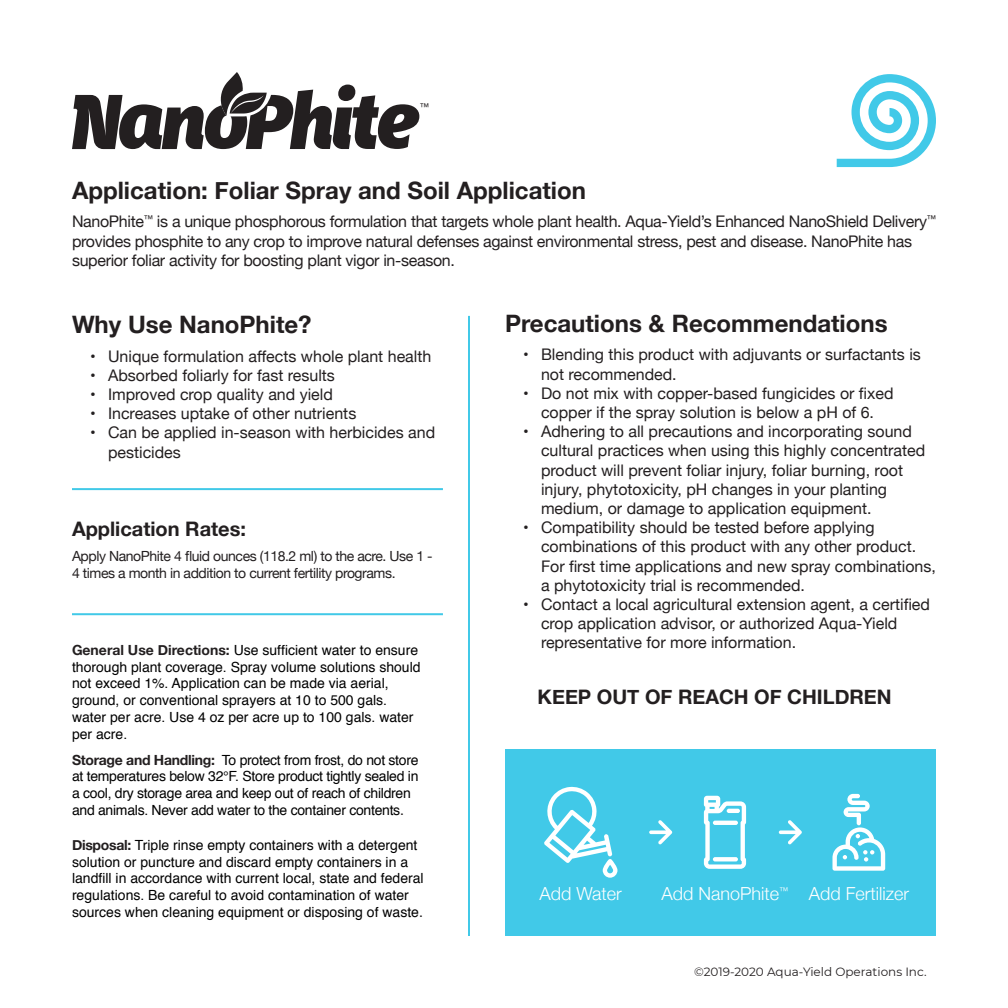
<style>
.page{position:relative;width:1008px;height:1008px;background:#fff}
.page>*{position:absolute;margin:0;border:0;box-sizing:border-box;transform-origin:0 0}
.t1{font:700 24px "Helvetica Neue";color:#231f20}
.t2{font:700 20px "Helvetica Neue";color:#231f20}
.t3{font:300 18px "Helvetica Neue";color:#fff}
.Basic{font:16px/19.2px "Helvetica Neue";color:#231f20}
.Basic-2{font:16px/19.2px "Helvetica Neue";letter-spacing:-.02em;color:#231f20}
.Basic-3{font:14px/16.8px "Helvetica";color:#000}
.Basic-4{font:14px/16.8px "Helvetica";letter-spacing:-.02em;color:#000}
.Basic-5{font:14px/16.8px "Helvetica Neue";letter-spacing:-.03em;color:#231f20}
.t4{font:12px "Montserrat";color:#231f20}
.t5{font:9.4px "Helvetica Neue";color:#231f20}
.s1{font-family:"Helvetica Neue";font-weight:700;color:#231f20}
.s2{font-family:"Helvetica Neue";color:#231f20}
</style>
<div class="page">
<hr style="left:72px;top:488px;width:371px;height:2px;background:#41c9e8">
<hr style="left:72px;top:613px;width:371px;height:2px;background:#41c9e8">
<hr style="left:468px;top:316px;width:2px;height:620px;background:#41c9e8">
<div style="left:505px;top:749px;width:431px;height:187px;background:#41c9e8"></div>
<svg style="left:544px;top:786px;width:73px;height:92px"></svg>
<svg style="left:832px;top:794px;width:53px;height:77px"></svg>
<svg style="left:704px;top:796px;width:42px;height:73px"></svg>
<hr style="left:727px;top:809px;width:13px;height:4px;background:#fff;border-radius:2px">
<svg style="left:837px;top:74px;width:99px;height:93px"></svg>
<svg style="left:72px;top:72px;width:347px;height:77px"></svg>
<svg style="left:649px;top:820px;width:23px;height:24px"></svg>
<svg style="left:779px;top:820px;width:23px;height:24px"></svg>
<p class="t5" style="left:420px;top:99px;width:11px">™</p>
<h2 class="t1" style="left:72px;top:172px;width:516px">Application: Foliar Spray and Soil Application</h2>
<p class="Basic-2" style="left:72px;top:213px;width:866px">NanoPhite<sup>™</sup> is a unique phosphorous formulation that targets whole plant health. Aqua-Yield’s Enhanced NanoShield Delivery<sup>™ </sup>provides phosphite to any crop to improve natural defenses against environmental stress, pest and disease. NanoPhite has superior foliar activity for boosting plant vigor in-season.</p>
<h2 class="t1" style="left:72px;top:306px;width:241px">Why Use NanoPhite?</h2>
<p class="Basic" style="left:90px;top:347px;width:343px">• Unique formulation affects whole plant health</p>
<p class="Basic" style="left:90px;top:367px;width:246px">• Absorbed foliarly for fast results</p>
<p class="Basic" style="left:90px;top:386px;width:244px">• Improved crop quality and yield</p>
<p class="Basic" style="left:90px;top:405px;width:268px">• Increases uptake of other nutrients</p>
<p class="Basic" style="left:108px;top:424px;width:329px;text-indent:-18px">• Can be applied in-season with herbicides and pesticides</p>
<p class="t2" style="left:72px;top:513px;width:175px">Application Rates:</p>
<p class="Basic-5" style="left:72px;top:549px;width:362px">Apply NanoPhite 4 fluid ounces (118.2 ml) to the acre. Use 1 -<br>4 times a month in addition to current fertility programs.</p>
<p class="Basic-3" style="left:72px;top:642px;width:350px"><span class="s1">General Use Directions:</span> Use sufficient water to ensure thorough plant coverage. Spray volume solutions should not exceed 1%. Application can be made via aerial, ground, or conventional sprayers at 10 to 500 gals. water per acre. Use 4 oz per acre up to 100 gals. water per acre.</p>
<p class="Basic-4" style="left:72px;top:752px;width:348px"><span class="s1">Storage and Handling:</span> To protect from frost, do not store at temperatures below 32°F. Store product tightly sealed in a cool, dry storage area and keep out of reach of children and animals. Never add water to the container contents<span class="s2">.</span></p>
<p class="Basic-3" style="left:72px;top:837px;width:353px"><span class="s1">Disposal:</span> Triple rinse empty containers with a detergent solution or puncture and discard empty containers in a landfill in accordance with current local, state and federal regulations. Be careful to avoid contamination of water sources when cleaning equipment or disposing of waste<span class="s2">.</span></p>
<h2 class="t1" style="left:505px;top:305px;width:384px">Precautions &amp; Recommendations</h2>
<p class="Basic" style="left:541px;top:346px;width:381px;text-indent:-18px">• Blending this product with adjuvants or surfactants is not recommended.</p>
<p class="Basic" style="left:523px;top:384px;width:372px;text-align:center">• Do not mix with copper-based fungicides or fixed copper if the spray solution is below a pH of 6.</p>
<p class="Basic" style="left:541px;top:423px;width:386px;text-indent:-18px">• Adhering to all precautions and incorporating sound cultural practices when using this highly concentrated product will prevent foliar injury, foliar burning, root injury, phytotoxicity, pH changes in your planting medium, or damage to application equipment.</p>
<p class="Basic" style="left:541px;top:519px;width:397px;text-indent:-18px">• Compatibility should be tested before applying combinations of this product with any other product.<br>For first time applications and new spray combinations, a phytotoxicity trial is recommended.</p>
<p class="Basic" style="left:541px;top:596px;width:391px;text-indent:-18px">• Contact a local agricultural extension agent, a certified crop application advisor, or authorized Aqua-Yield representative for more information.</p>
<p class="t2" style="left:538px;top:681px;width:356px">KEEP OUT OF REACH OF CHILDREN</p>
<p class="t3" style="left:540px;top:879px;width:84px">Add Water</p>
<p class="t3" style="left:662px;top:879px;width:128px">Add NanoPhite<sup>™</sup></p>
<p class="t3" style="left:809px;top:879px;width:102px">Add Fertilizer</p>
<p class="t4" style="left:694px;top:963px;width:234px">©2019-2020 Aqua-Yield Operations Inc.</p>
</div>
